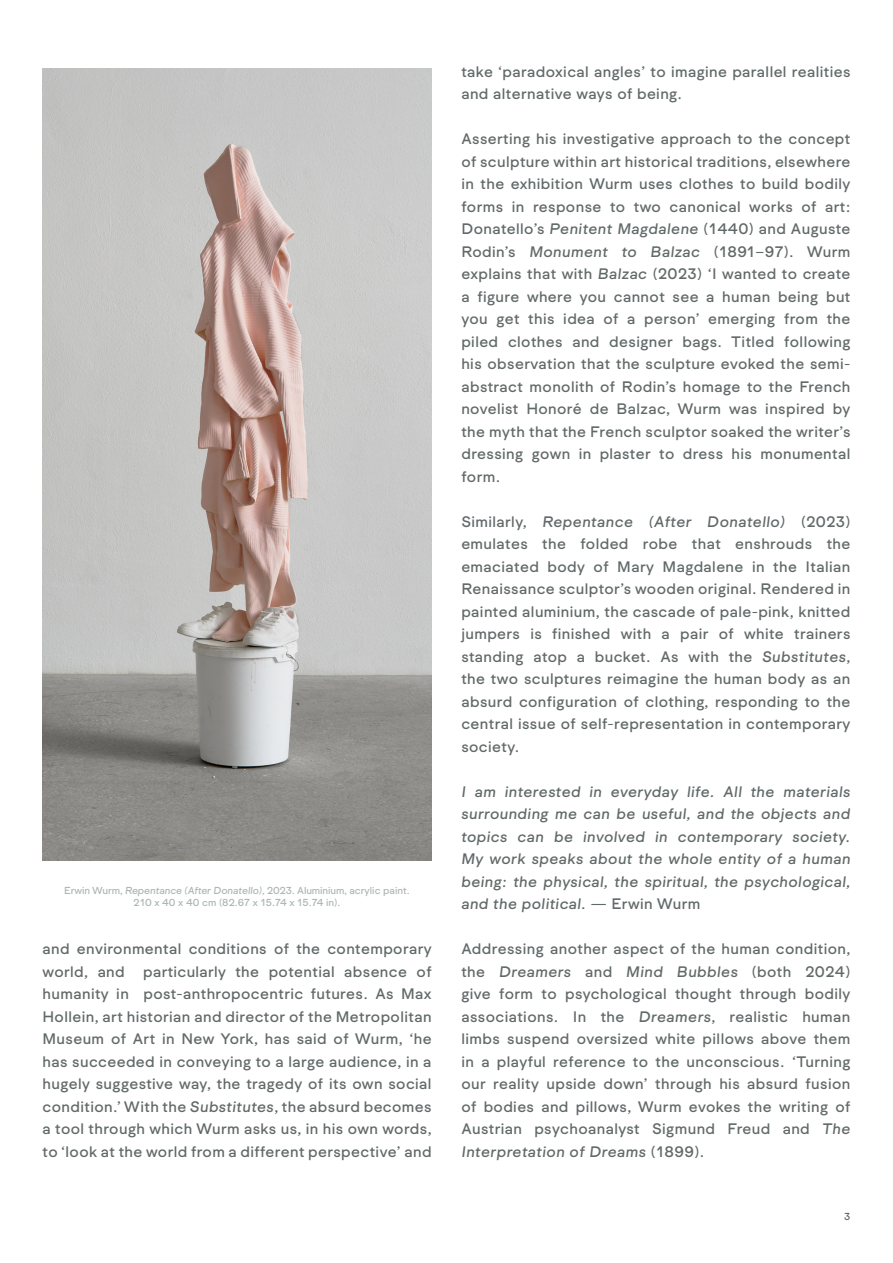
<style>
.page{position:relative;width:893px;height:1263px;background:#fff}
.page>*{position:absolute;margin:0;border:0;box-sizing:border-box;transform-origin:0 0}
.t1{font:15.75px/22.5px "Formale Grotesque N3";letter-spacing:.025em;color:#626969;text-align:justify}
.t2{font:15.75px/22.5px "Formale Grotesque N3 It";letter-spacing:.025em;color:#626969;text-align:justify}
.t3{font:10.5px "Formale Grotesque N3";letter-spacing:-.005em;color:#adb6b6}
.t4{font:10.5px "Formale Grotesque N3";color:#626969}
.s1{font-family:"Formale Grotesque N3 It"}
.s2{font-family:"Formale Grotesque N3"}
</style>
<div class="page">
<img style="left:43px;top:68px;width:389px;height:792px">
<p class="t3" style="left:64px;top:884px;width:347px">Erwin Wurm, <span class="s1">Repentance (After Donatello)</span>, 2023. Aluminium, acrylic paint.</p>
<p class="t3" style="left:134px;top:897px;width:208px">210 x 40 x 40 cm (82.67 x 15.74 x 15.74 in).</p>
<p class="t1" style="left:43px;top:937px;width:391px">and environmental conditions of the contemporary world, and particularly the potential absence of humanity in post-anthropocentric futures. As Max Hollein, art historian and director of the Metropolitan Museum of Art in New York, has said of Wurm, ‘he has succeeded in conveying to a large audience, in a hugely suggestive way, the tragedy of its own social condition.’ With the <span class="s1">Substitutes</span>, the absurd becomes a tool through which Wurm asks us, in his own words, to ‘look at the world from a different perspective’ and</p>
<p class="t1" style="left:461px;top:60px;width:391px">take ‘paradoxical angles’ to imagine parallel realities and alternative ways of being.</p>
<p class="t1" style="left:461px;top:127px;width:391px">Asserting his investigative approach to the concept of sculpture within art historical traditions, elsewhere in the exhibition Wurm uses clothes to build bodily forms in response to two canonical works of art:<br>Donatello’s <span class="s1">Penitent Magdalene</span> (1440) and Auguste Rodin’s <span class="s1">Monument to Balzac</span> (1891–97). Wurm explains that with <span class="s1">Balzac</span> (2023) ‘I wanted to create a figure where you cannot see a human being but you get this idea of a person’ emerging from the piled clothes and designer bags. Titled following his observation that the sculpture evoked the semi&shy;abstract monolith of Rodin’s homage to the French novelist Honoré de Balzac, Wurm was inspired by the myth that the French sculptor soaked the writer’s dressing gown in plaster to dress his monumental form.</p>
<p class="t1" style="left:461px;top:510px;width:391px">Similarly, <span class="s1">Repentance (After Donatello)</span> (2023) emulates the folded robe that enshrouds the emaciated body of Mary Magdalene in the Italian Renaissance sculptor’s wooden original. Rendered in painted aluminium, the cascade of pale-pink, knitted jumpers is finished with a pair of white trainers standing atop a bucket. As with the <span class="s1">Substitutes</span>, the two sculptures reimagine the human body as an absurd configuration of clothing, responding to the central issue of self-representation in contemporary society.</p>
<p class="t2" style="left:461px;top:780px;width:391px">I am interested in everyday life. All the materials surrounding me can be useful, and the objects and topics can be involved in contemporary society.<br>My work speaks about the whole entity of a human being: the physical, the spiritual, the psychological, and the political. <span class="s2">— Erwin Wurm</span></p>
<p class="t1" style="left:461px;top:937px;width:391px">Addressing another aspect of the human condition, the <span class="s1">Dreamers</span> and <span class="s1">Mind Bubbles</span> (both 2024) give form to psychological thought through bodily associations. In the <span class="s1">Dreamers</span>, realistic human limbs suspend oversized white pillows above them in a playful reference to the unconscious. ‘Turning our reality upside down’ through his absurd fusion of bodies and pillows, Wurm evokes the writing of Austrian psychoanalyst Sigmund Freud and <span class="s1">The Interpretation of Dreams</span> (1899).</p>
<p class="t4" style="left:844px;top:1211px;width:8px">3</p>
</div>
